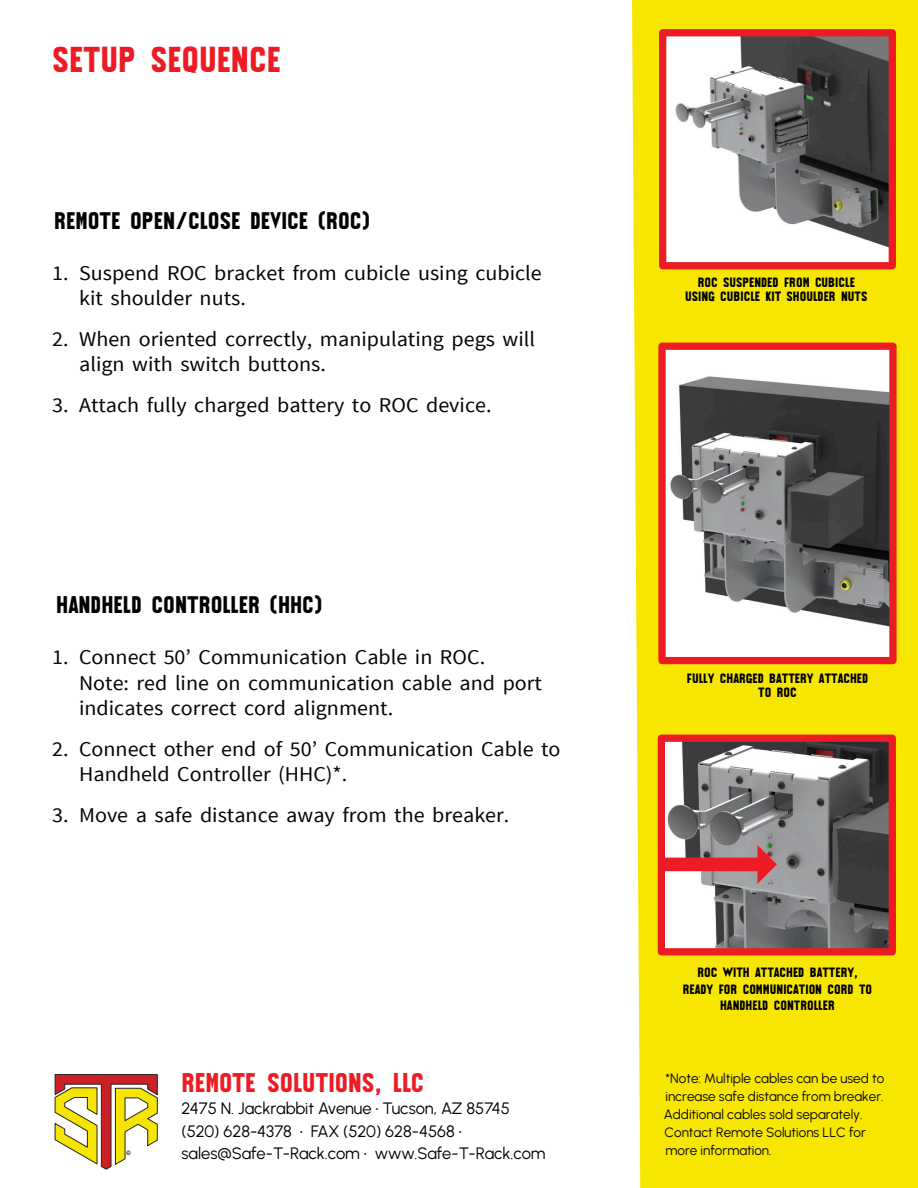
<style>
.page{position:relative;width:918px;height:1188px;background:#fff}
.page>*{position:absolute;margin:0;border:0;box-sizing:border-box;transform-origin:0 0}
.t1{font:800 36px "Galhau Display";color:#ed1c24}
.t2{font:800 27px "Galhau Display";color:#ed1c24}
.t3{font:800 24px "Galhau Display";color:#000}
.t4{font:21px "Source Sans Pro";color:#070504;scale:1.05 1}
.t5{font:16.5px "Urbanist";letter-spacing:-.005em;color:#000}
.t6{font:800 13.5px "Galhau Display";color:#000}
.t7{font:13.5px "Urbanist";color:#070504}
.t8{font:700 6px "Arial";color:#070504;scale:.94 1}
</style>
<div class="page">
<div style="left:632px;top:0;width:286px;height:1188px;background:#f7e600"></div>
<svg style="left:54px;top:1074px;width:104px;height:96px"></svg>
<img style="left:666px;top:351px;width:223px;height:305px">
<div style="left:658px;top:343px;width:239px;height:321px;border:7px solid #ed1c24"></div>
<img style="left:666px;top:743px;width:222px;height:204px">
<div style="left:658px;top:735px;width:238px;height:220px;border:7px solid #ed1c24"></div>
<img style="left:667px;top:37px;width:221px;height:224px">
<div style="left:659px;top:29px;width:237px;height:240px;border:7px solid #ed1c24"></div>
<svg style="left:662px;top:845px;width:115px;height:39px"></svg>
<p class="t1" style="left:52px;top:45px;width:230px">SETUP SEQUENCE</p>
<p class="t3" style="left:54px;top:211px;width:317px">REMOTE OPEN/CLOSE DEVICE (ROC)</p>
<p class="t4" style="left:52px;top:264px;width:468px">1. Suspend ROC bracket from cubicle using cubicle</p>
<p class="t4" style="left:79px;top:289px;width:160px">kit shoulder nuts.</p>
<p class="t4" style="left:52px;top:330px;width:461px">2. When oriented correctly, manipulating pegs will</p>
<p class="t4" style="left:79px;top:355px;width:236px">align with switch buttons.</p>
<p class="t4" style="left:52px;top:396px;width:420px">3. Attach fully charged battery to ROC device.</p>
<p class="t3" style="left:56px;top:595px;width:268px">HANDHELD CONTROLLER (HHC)</p>
<p class="t4" style="left:52px;top:649px;width:414px">1. Connect 50’ Communication Cable in ROC.</p>
<p class="t4" style="left:79px;top:674px;width:442px">Note: red line on communication cable and port</p>
<p class="t4" style="left:79px;top:700px;width:301px">indicates correct cord alignment.</p>
<p class="t4" style="left:52px;top:740px;width:486px">2. Connect other end of 50’ Communication Cable to</p>
<p class="t4" style="left:79px;top:766px;width:257px">Handheld Controller (HHC)*.</p>
<p class="t4" style="left:52px;top:806px;width:437px">3. Move a safe distance away from the breaker.</p>
<p class="t8" style="left:127px;top:1151px;width:6px">©</p>
<p class="t2" style="left:181px;top:1071px;width:244px">REMOTE SOLUTIONS, LLC</p>
<p class="t5" style="left:181px;top:1098px;width:330px">2475 N. Jackrabbit Avenue • Tucson, AZ 85745</p>
<p class="t5" style="left:181px;top:1121px;width:282px">(520) 628-4378 • FAX (520) 628-4568 •</p>
<p class="t5" style="left:181px;top:1143px;width:366px">sales@Safe-T-Rack.com • www.Safe-T-Rack.com</p>
<p class="t6" style="left:698px;top:277px;width:159px">ROC SUSPENDED FROM CUBICLE</p>
<p class="t6" style="left:685px;top:291px;width:184px">USING CUBICLE KIT SHOULDER NUTS</p>
<p class="t6" style="left:687px;top:673px;width:183px">FULLY CHARGED BATTERY ATTACHED</p>
<p class="t6" style="left:758px;top:686px;width:40px">TO ROC</p>
<p class="t6" style="left:697px;top:967px;width:162px">ROC WITH ATTACHED BATTERY,</p>
<p class="t6" style="left:683px;top:984px;width:191px">READY FOR COMMUNICATION CORD TO</p>
<p class="t6" style="left:720px;top:1000px;width:116px">HANDHELD CONTROLLER</p>
<p class="t7" style="left:665px;top:1070px;width:220px">*Note: Multiple cables can be used to</p>
<p class="t7" style="left:665px;top:1088px;width:220px">increase safe distance from breaker.</p>
<p class="t7" style="left:664px;top:1106px;width:201px">Additional cables sold separately.</p>
<p class="t7" style="left:665px;top:1124px;width:203px">Contact Remote Solutions LLC for</p>
<p class="t7" style="left:665px;top:1142px;width:108px">more information.</p>
</div>
